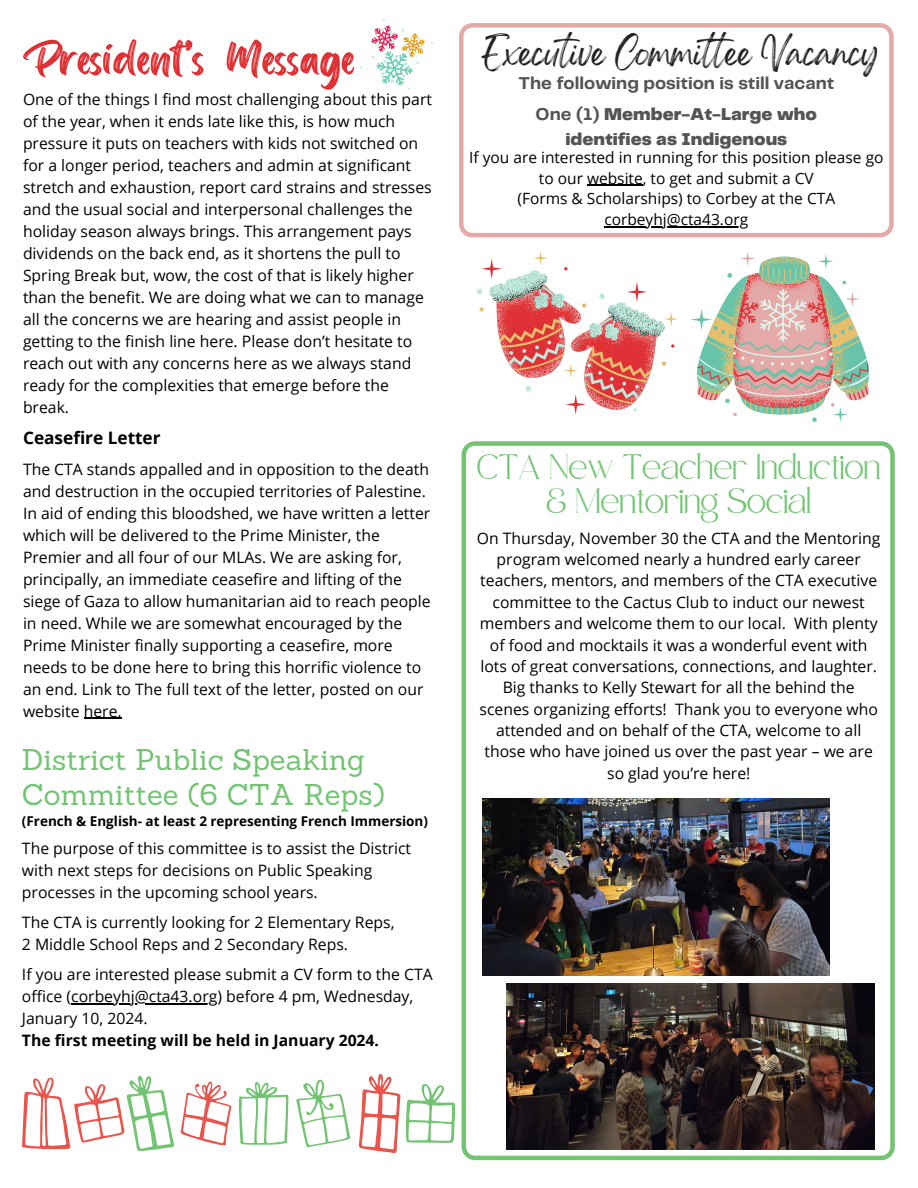
<style>
.page{position:relative;width:918px;height:1188px;background:#fff}
.page>*{position:absolute;margin:0;border:0;box-sizing:border-box;transform-origin:0 0}
.t1{font:52.5px "Redkits";color:#df3135}
.t2{font:29.25px "Sanchez";color:#72c473}
.t3{font:26.1px "Gellatio";color:#232323}
.t4{font:900 17.85px "Telegraf";color:#545454}
.t5{font:700 17.85px "Telegraf";color:#545454}
.t6{font:17.25px "Safira March";color:#72c473}
.t7{font:700 17.25px "Open Sans";color:#000}
.t8{font:15.75px/22px "Open Sans";color:#000}
.t9{font:700 15.75px "Open Sans";color:#000}
.t10{font:15.45px/21px "Open Sans";color:#000;text-align:center}
.t11{font:700 13.5px "Open Sans";color:#000}
.s1{font-weight:700}
</style>
<div class="page">
<hr style="left:84px;top:718px;width:38px;height:1px;background:#000">
<svg style="left:360px;top:18px;width:73px;height:72px"></svg>
<svg style="left:459px;top:23px;width:435px;height:214px"></svg>
<hr style="left:587px;top:185px;width:56px;height:1px;background:#000">
<hr style="left:604px;top:227px;width:144px;height:1px;background:#000">
<svg style="left:462px;top:441px;width:433px;height:719px"></svg>
<img style="left:506px;top:983px;width:368px;height:167px">
<img style="left:483px;top:799px;width:346px;height:176px">
<svg style="left:359px;top:1073px;width:96px;height:80px"></svg>
<svg style="left:22px;top:1075px;width:210px;height:76px"></svg>
<svg style="left:238px;top:1082px;width:51px;height:63px"></svg>
<svg style="left:296px;top:1079px;width:55px;height:69px"></svg>
<svg style="left:691px;top:251px;width:179px;height:171px"></svg>
<svg style="left:477px;top:251px;width:201px;height:164px"></svg>
<hr style="left:71px;top:1003px;width:147px;height:2px;background:#000">
<p class="t1" style="left:23px;top:24px;width:333px">President’s Message</p>
<p class="t8" style="left:23px;top:87px;width:410px">One of the things I find most challenging about this part of the year, when it ends late like this, is how much pressure it puts on teachers with kids not switched on for a longer period, teachers and admin at significant stretch and exhaustion, report card strains and stresses and the usual social and interpersonal challenges the holiday season always brings. This arrangement pays dividends on the back end, as it shortens the pull to Spring Break but, wow, the cost of that is likely higher than the benefit. We are doing what we can to manage all the concerns we are hearing and assist people in getting to the finish line here. Please don’t hesitate to reach out with any concerns here as we always stand ready for the complexities that emerge before the break.</p>
<p class="t7" style="left:23px;top:426px;width:139px">Ceasefire Letter</p>
<p class="t8" style="left:23px;top:457px;width:409px">The CTA stands appalled and in opposition to the death and destruction in the occupied territories of Palestine.<br>In aid of ending this bloodshed, we have written a letter which will be delivered to the Prime Minister, the Premier and all four of our MLAs. We are asking for, principally, an immediate ceasefire and lifting of the siege of Gaza to allow humanitarian aid to reach people in need. While we are somewhat encouraged by the Prime Minister finally supporting a ceasefire, more needs to be done here to bring this horrific violence to an end. Link to The full text of the letter, posted on our website here.</p>
<p class="t2" style="left:22px;top:741px;width:345px">District Public Speaking</p>
<p class="t2" style="left:22px;top:776px;width:364px">Committee (6 CTA Reps)</p>
<p class="t11" style="left:22px;top:812px;width:408px">(French &amp; English- at least 2 representing French Immersion)</p>
<p class="t8" style="left:22px;top:837px;width:391px">The purpose of this committee is to assist the District with next steps for decisions on Public Speaking processes in the upcoming school years.</p>
<p class="t8" style="left:22px;top:911px;width:374px">The CTA is currently looking for 2 Elementary Reps,</p>
<p class="t8" style="left:22px;top:933px;width:328px">2 Middle School Reps and 2 Secondary Reps.</p>
<p class="t8" style="left:22px;top:963px;width:412px">If you are interested please submit a CV form to the CTA office (corbeyhj@cta43.org) before 4 pm, Wednesday,<br>January 10, 2024.</p>
<p class="t9" style="left:22px;top:1030px;width:359px">The first meeting will be held in January 2024.</p>
<p class="t3" style="left:482px;top:46px;width:399px">Executive Commitee Vacancy</p>
<p class="t5" style="left:518px;top:75px;width:317px">The following position is still vacant</p>
<p class="t4" style="left:536px;top:106px;width:283px"><span class="s1">One (1)</span> Member-At-Large who</p>
<p class="t4" style="left:565px;top:131px;width:223px">identifies as Indigenous</p>
<p class="t10" style="left:469px;top:146px;width:416px">If you are interested in running for this position please go to our website, to get and submit a CV</p>
<p class="t10" style="left:517px;top:188px;width:319px">(Forms &amp; Scholarships) to Corbey at the CTA corbeyhj@cta43.org</p>
<p class="t6" style="left:477px;top:462px;width:405px">CTA New Teacher Induction</p>
<p class="t6" style="left:547px;top:497px;width:266px">&amp; Mentoring Social</p>
<p class="t8" style="left:477px;top:527px;width:405px;line-height:21.3px;text-align:center">On Thursday, November 30 the CTA and the Mentoring program welcomed nearly a hundred early career teachers, mentors, and members of the CTA executive committee to the Cactus Club to induct our newest members and welcome them to our local. With plenty of food and mocktails it was a wonderful event with lots of great conversations, connections, and laughter.<br>Big thanks to Kelly Stewart for all the behind the scenes organizing efforts! Thank you to everyone who attended and on behalf of the CTA, welcome to all those who have joined us over the past year – we are so glad you’re here!</p>
</div>
